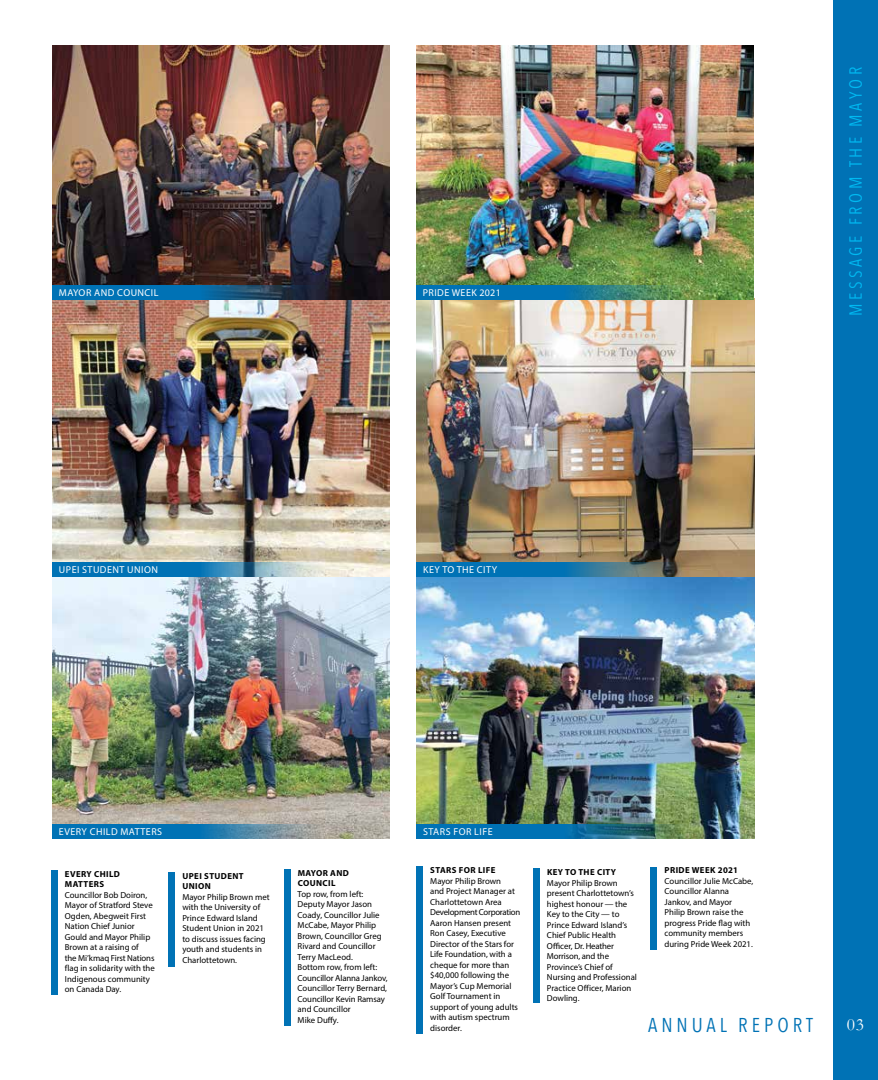
<style>
.page{position:relative;width:878px;height:1080px;background:#fff}
.page>*{position:absolute;margin:0;border:0;box-sizing:border-box;transform-origin:0 0}
.t1{font:20px "Avenir Next Condensed";letter-spacing:.2em;color:#0072b5}
.t2{font:17.5px "Avenir Next Condensed";letter-spacing:.2em;color:#00b9f1}
.t3{font:17.5px "Garamond";color:#fff}
.t4{font:10px "Myriad Pro";letter-spacing:.045em;color:#fff}
.t5{font:8.75px/10.5px "Myriad Pro";color:#000}
.t6{font:700 8.75px/10.5px "Myriad Pro";letter-spacing:.045em;color:#000}
</style>
<div class="page">
<div style="left:832px;top:0;width:46px;height:1080px;background:#0072b5"></div>
<div style="left:51px;top:870px;width:6px;height:125px;background:#0072b5"></div>
<div style="left:650px;top:867px;width:7px;height:82px;background:#0072b5"></div>
<img style="left:52px;top:577px;width:338px;height:247px">
<svg style="left:52px;top:824px;width:338px;height:15px;background:#4687aa"></svg>
<div style="left:533px;top:869px;width:6px;height:134px;background:#0072b5"></div>
<div style="left:416px;top:867px;width:7px;height:167px;background:#0072b5"></div>
<img style="left:52px;top:300px;width:338px;height:262px">
<svg style="left:52px;top:562px;width:338px;height:15px;background:#5e9fc1"></svg>
<div style="left:169px;top:872px;width:6px;height:94px;background:#0072b5"></div>
<img style="left:416px;top:46px;width:338px;height:778px">
<img style="left:416px;top:824px;width:338px;height:15px">
<svg style="left:416px;top:562px;width:338px;height:15px;background:#3d7790"></svg>
<img style="left:52px;top:46px;width:338px;height:239px">
<svg style="left:52px;top:285px;width:338px;height:15px;background:#0e4e78"></svg>
<svg style="left:416px;top:285px;width:337px;height:15px;background:#2a8089"></svg>
<div style="left:284px;top:869px;width:6px;height:156px;background:#0072b5"></div>
<p class="t4" style="left:59px;top:286px;width:101px">MAYOR AND COUNCIL</p>
<p class="t4" style="left:423px;top:286px;width:79px">PRIDE WEEK 2021</p>
<p class="t4" style="left:59px;top:563px;width:100px">UPEI STUDENT UNION</p>
<p class="t4" style="left:423px;top:563px;width:75px">KEY TO THE CITY</p>
<h2 class="t2" style="left:840px;top:316px;width:251px;rotate:-90deg">MESSAGE FROM THE MAYOR</h2>
<p class="t4" style="left:59px;top:825px;width:105px">EVERY CHILD MATTERS</p>
<p class="t6" style="left:65px;top:868px;width:57px">EVERY CHILD<br>MATTERS</p>
<p class="t5" style="left:65px;top:890px;width:92px">Councillor Bob Doiron,<br>Mayor of Stratford Steve<br>Ogden, Abegweit First<br>Nation Chief Junior<br>Gould and Mayor Philip<br>Brown at a raising of<br>the Mi’kmaq First Nations flag in solidarity with the<br>Indigenous community on Canada Day.</p>
<p class="t6" style="left:182px;top:870px;width:63px">UPEI STUDENT<br>UNION</p>
<p class="t5" style="left:182px;top:891px;width:89px">Mayor Philip Brown met with the University of<br>Prince Edward Island<br>Student Union in 2021 to discuss issues facing youth and students in<br>Charlottetown.</p>
<p class="t6" style="left:298px;top:867px;width:53px">MAYOR AND<br>COUNCIL</p>
<p class="t5" style="left:297px;top:888px;width:92px">Top row, from left:<br>Deputy Mayor Jason<br>Coady, Councillor Julie<br>McCabe, Mayor Philip<br>Brown, Councillor Greg<br>Rivard and Councillor<br>Terry MacLeod.<br>Bottom row, from left:<br>Councillor Alanna Jankov,<br>Councillor Terry Bernard,<br>Councillor Kevin Ramsay and Councillor<br>Mike Duffy.</p>
<p class="t4" style="left:423px;top:825px;width:71px">STARS FOR LIFE</p>
<p class="t6" style="left:430px;top:865px;width:67px">STARS FOR LIFE</p>
<p class="t5" style="left:430px;top:875px;width:92px">Mayor Philip Brown<br>and Project Manager at<br>Charlottetown Area<br>Development Corporation<br>Aaron Hansen present<br>Ron Casey, Executive<br>Director of the Stars for<br>Life Foundation, with a cheque for more than $40,000 following the<br>Mayor’s Cup Memorial<br>Golf Tournament in support of young adults with autism spectrum disorder.</p>
<p class="t6" style="left:547px;top:867px;width:71px">KEY TO THE CITY</p>
<p class="t5" style="left:547px;top:877px;width:91px">Mayor Philip Brown present Charlottetown’s highest honour — the<br>Key to the City — to<br>Prince Edward Island’s<br>Chief Public Health<br>Officer, Dr. Heather<br>Morrison, and the<br>Province’s Chief of<br>Nursing and Professional<br>Practice Officer, Marion<br>Dowling.</p>
<p class="t6" style="left:664px;top:865px;width:75px">PRIDE WEEK 2021</p>
<p class="t5" style="left:664px;top:875px;width:90px">Councillor Julie McCabe,<br>Councillor Alanna<br>Jankov, and Mayor<br>Philip Brown raise the progress Pride flag with community members during Pride Week 2021.</p>
<h1 class="t1" style="left:648px;top:1008px;width:166px">ANNUAL REPORT</h1>
<h2 class="t3" style="left:846px;top:1014px;width:19px">03</h2>
</div>
